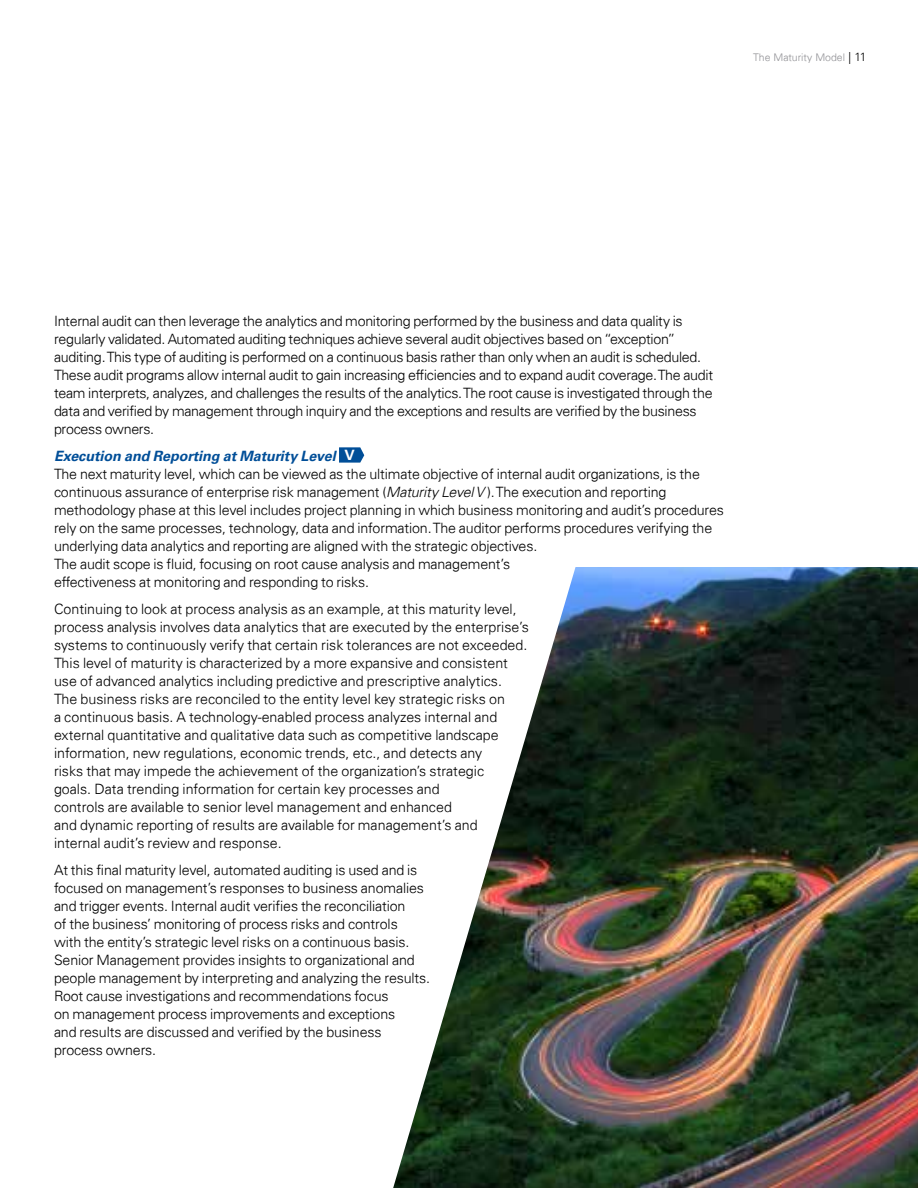
<style>
.page{position:relative;width:918px;height:1188px;background:#fff}
.page>*{position:absolute;margin:0;border:0;box-sizing:border-box;transform-origin:0 0}
.Bodycopy_9_5pt{font:300 14.25px/18px "Univers 45";letter-spacing:-.01em;color:#000}
.Sub-heading_9_5pt{font:italic 700 14.25px "Univers 65";color:#004e98}
.t1{font:700 14.25px "Univers 65";color:#fff}
.t2{font:300 10.5px "Univers 45";color:#919195}
.s1{font-size:12px;color:#000}
.s2{font-style:italic}
</style>
<div class="page">
<svg style="left:339px;top:447px;width:25px;height:16px"></svg>
<img style="left:393px;top:567px;width:525px;height:621px">
<p class="t2" style="left:753px;top:51px;width:115px">The Maturity Model <span class="s1">| 11</span></p>
<p class="Bodycopy_9_5pt" style="left:54px;top:312px;width:661px">Internal audit can then leverage the analytics and monitoring performed by the business and data quality is regularly validated. Automated auditing techniques achieve several audit objectives based on “exception” auditing. This type of auditing is performed on a continuous basis rather than only when an audit is scheduled.<br>These audit programs allow internal audit to gain increasing efficiencies and to expand audit coverage. The audit team interprets, analyzes, and challenges the results of the analytics. The root cause is investigated through the data and verified by management through inquiry and the exceptions and results are verified by the business process owners.</p>
<p class="Sub-heading_9_5pt" style="left:54px;top:447px;width:283px">Execution and Reporting at Maturity Level</p>
<p class="t1" style="left:344px;top:447px;width:12px">V</p>
<p class="Bodycopy_9_5pt" style="left:54px;top:465px;width:672px">The next maturity level, which can be viewed as the ultimate objective of internal audit organizations, is the continuous assurance of enterprise risk management (<span class="s2">Maturity Level V</span> ). The execution and reporting methodology phase at this level includes project planning in which business monitoring and audit’s procedures rely on the same processes, technology, data and information. The auditor performs procedures verifying the underlying data analytics and reporting are aligned with the strategic objectives.<br>The audit scope is fluid, focusing on root cause analysis and management’s<br>effectiveness at monitoring and responding to risks.</p>
<p class="Bodycopy_9_5pt" style="left:54px;top:600px;width:476px">Continuing to look at process analysis as an example, at this maturity level, process analysis involves data analytics that are executed by the enterprise’s systems to continuously verify that certain risk tolerances are not exceeded.<br>This level of maturity is characterized by a more expansive and consistent use of advanced analytics including predictive and prescriptive analytics.<br>The business risks are reconciled to the entity level key strategic risks on<br>a continuous basis. A technology-enabled process analyzes internal and external quantitative and qualitative data such as competitive landscape information, new regulations, economic trends, etc., and detects any<br>risks that may impede the achievement of the organization’s strategic<br>goals. Data trending information for certain key processes and<br>controls are available to senior level management and enhanced<br>and dynamic reporting of results are available for management’s and<br>internal audit’s review and response.</p>
<p class="Bodycopy_9_5pt" style="left:54px;top:861px;width:378px">At this final maturity level, automated auditing is used and is focused on management’s responses to business anomalies and trigger events. Internal audit verifies the reconciliation<br>of the business’ monitoring of process risks and controls<br>with the entity’s strategic level risks on a continuous basis.<br>Senior Management provides insights to organizational and people management by interpreting and analyzing the results.<br>Root cause investigations and recommendations focus<br>on management process improvements and exceptions<br>and results are discussed and verified by the business process owners.</p>
</div>
